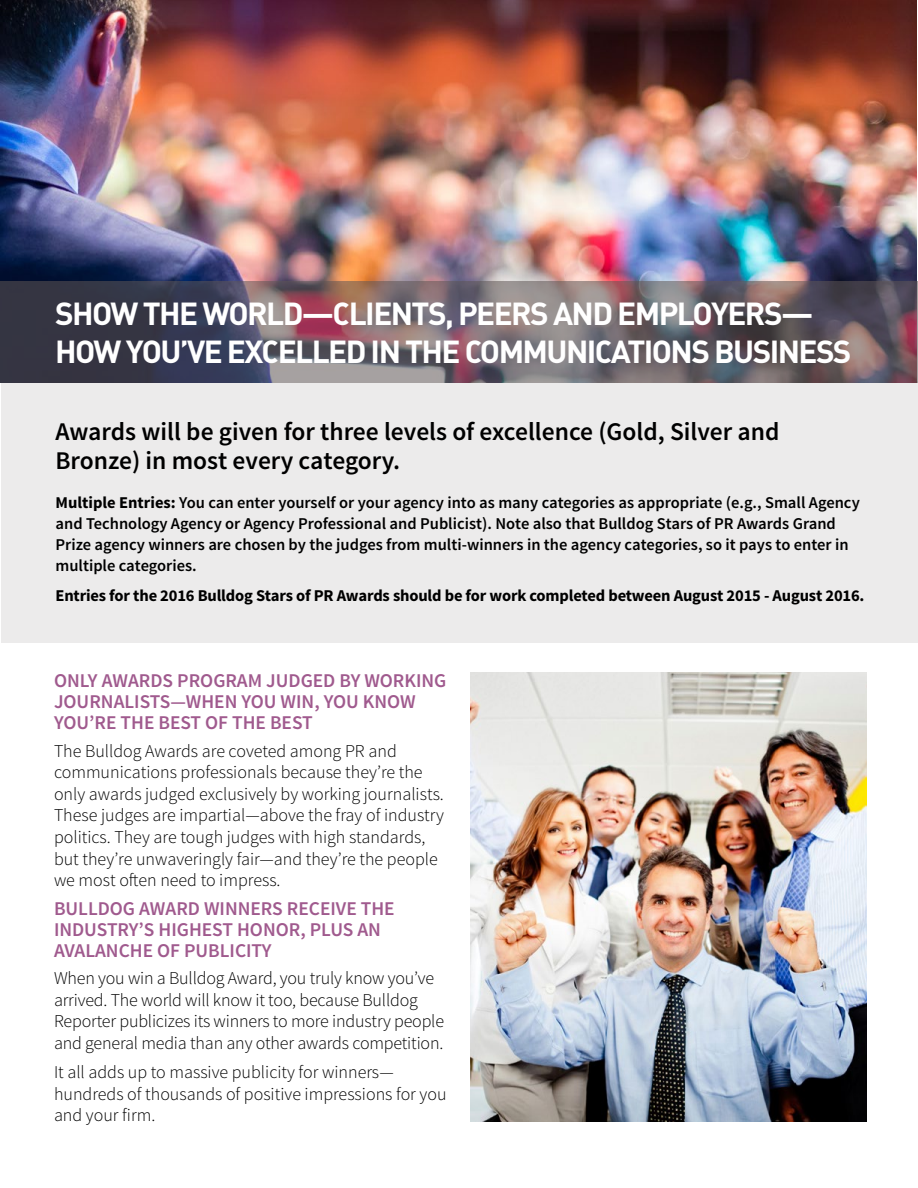
<style>
.page{position:relative;width:918px;height:1188px;background:#fff}
.page>*{position:absolute;margin:0;border:0;box-sizing:border-box;transform-origin:0 0}
.t1{font:31.5px/37.8px "DIN Bold Alternate";letter-spacing:-.05em;color:#fff}
.t2{font:600 25.5px/28.5px "Source Sans Pro";color:#000}
.t3{font:600 19.5px/21px "Source Sans Pro";color:#a05a8e}
.t4{font:300 18px/21.6px "Source Sans Pro";color:#000}
.t5{font:600 16.5px/21px "Source Sans Pro";color:#000}
.t6{font:700 16.5px "Source Sans Pro";letter-spacing:-.01em;color:#000}
.s1{font-weight:700}
</style>
<div class="page">
<div style="left:2px;top:381px;width:916px;height:262px;background:#ecebeb"></div>
<img style="left:0;top:0;width:916px;height:282px">
<svg style="left:0;top:282px;width:918px;height:101px;background:#645a64"></svg>
<img style="left:471px;top:672px;width:395px;height:449px">
<h1 class="t1" style="left:55px;top:293px;width:798px">SHOW THE WORLD—CLIENTS, PEERS AND EMPLOYERS—<br>HOW YOU’VE EXCELLED IN THE COMMUNICATIONS BUSINESS</h1>
<h2 class="t2" style="left:56px;top:418px;width:726px">Awards will be given for three levels of excellence (Gold, Silver and<br>Bronze) in most every category.</h2>
<p class="t5" style="left:56px;top:492px;width:806px"><span class="s1">Multiple Entries:</span> You can enter yourself or your agency into as many categories as appropriate (e.g., Small Agency and Technology Agency or Agency Professional and Publicist). Note also that Bulldog Stars of PR Awards Grand Prize agency winners are chosen by the judges from multi-winners in the agency categories, so it pays to enter in multiple categories.</p>
<p class="t6" style="left:56px;top:585px;width:811px">Entries for the 2016 Bulldog Stars of PR Awards should be for work completed between August 2015 - August 2016.</p>
<p class="t3" style="left:54px;top:670px;width:394px">ONLY AWARDS PROGRAM JUDGED BY WORKING<br>JOURNALISTS—WHEN YOU WIN, YOU KNOW<br>YOU’RE THE BEST OF THE BEST</p>
<p class="t4" style="left:54px;top:740px;width:391px">The Bulldog Awards are coveted among PR and communications professionals because they’re the only awards judged exclusively by working journalists.<br>These judges are impartial—above the fray of industry politics. They are tough judges with high standards, but they’re unwaveringly fair—and they’re the people we most often need to impress.</p>
<p class="t3" style="left:54px;top:898px;width:342px">BULLDOG AWARD WINNERS RECEIVE THE<br>INDUSTRY’S HIGHEST HONOR, PLUS AN<br>AVALANCHE OF PUBLICITY</p>
<p class="t4" style="left:54px;top:968px;width:392px">When you win a Bulldog Award, you truly know you’ve arrived. The world will know it too, because Bulldog Reporter publicizes its winners to more industry people and general media than any other awards competition.</p>
<p class="t4" style="left:54px;top:1061px;width:394px">It all adds up to massive publicity for winners— hundreds of thousands of positive impressions for you and your firm.</p>
</div>
